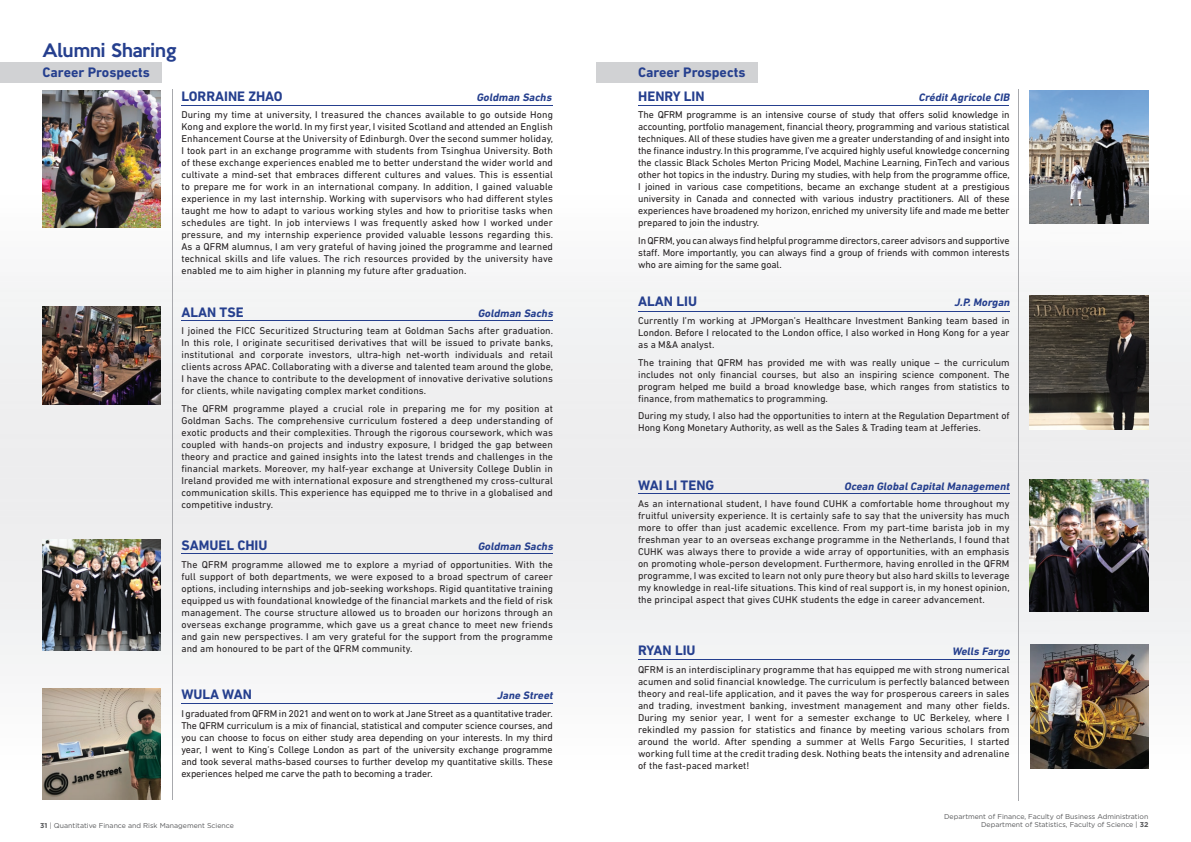
<style>
.page{position:relative;width:1191px;height:842px;background:#fff}
.page>*{position:absolute;margin:0;border:0;box-sizing:border-box;transform-origin:0 0}
.t1{font:500 17px "Keep Calm";color:#253f8e}
.t2{font:700 14px "DIN Next LT Pro";color:#253f8e}
.t3{font:italic 700 11px "DIN Next LT Pro";color:#253f8e}
.t4{font:10px/12px "DIN Next LT Pro";color:#231f20;text-align:justify}
.t5{font:7px/8.4px "Gotham";color:#57585a;text-align:right}
.s1{font-weight:700}
</style>
<div class="page">
<img style="left:0;top:62px;width:980px;height:738px">
<img style="left:1018px;top:737px;width:131px;height:64px">
<img style="left:980px;top:90px;width:70px;height:574px">
<img style="left:1121px;top:90px;width:70px;height:647px">
<div style="left:1050px;top:279px;width:71px;height:366px;background:#eeeeef"></div>
<hr style="left:172px;top:89px;width:1px;height:710px;background:#a8a9ad">
<hr style="left:638px;top:660px;width:371px;height:1px;background:#253f8e">
<img style="left:1030px;top:645px;width:118px;height:123px">
<img style="left:43px;top:90px;width:117px;height:137px">
<hr style="left:181px;top:703px;width:372px;height:1px;background:#253f8e">
<img style="left:43px;top:689px;width:118px;height:110px">
<div style="left:0;top:62px;width:162px;height:21px;background:#d1d2d4"></div>
<hr style="left:181px;top:105px;width:372px;height:1px;background:#253f8e">
<hr style="left:1018px;top:89px;width:1px;height:711px;background:#a8a9ad">
<hr style="left:638px;top:311px;width:371px;height:1px;background:#253f8e">
<img style="left:1030px;top:296px;width:118px;height:134px">
<hr style="left:638px;top:105px;width:370px;height:1px;background:#253f8e">
<img style="left:1030px;top:90px;width:118px;height:134px">
<hr style="left:638px;top:494px;width:371px;height:1px;background:#253f8e">
<img style="left:1030px;top:479px;width:118px;height:133px">
<div style="left:596px;top:62px;width:161px;height:21px;background:#d1d2d4"></div>
<hr style="left:181px;top:320px;width:372px;height:1px;background:#253f8e">
<img style="left:43px;top:306px;width:118px;height:99px">
<hr style="left:181px;top:554px;width:372px;height:1px;background:#253f8e">
<img style="left:43px;top:540px;width:118px;height:110px">
<h1 class="t1" style="left:43px;top:35px;width:135px">Alumni Sharing</h1>
<h2 class="t2" style="left:43px;top:64px;width:109px">Career Prospects</h2>
<h2 class="t2" style="left:181px;top:88px;width:103px">LORRAINE ZHAO</h2>
<p class="t3" style="left:476px;top:90px;width:79px">Goldman Sachs</p>
<p class="t4" style="left:181px;top:109px;width:373px">During my time at university, I treasured the chances available to go outside Hong Kong and explore the world. In my first year, I visited Scotland and attended an English Enhancement Course at the University of Edinburgh. Over the second summer holiday, I took part in an exchange programme with students from Tsinghua University. Both of these exchange experiences enabled me to better understand the wider world and cultivate a mind-set that embraces different cultures and values. This is essential to prepare me for work in an international company. In addition, I gained valuable experience in my last internship. Working with supervisors who had different styles taught me how to adapt to various working styles and how to prioritise tasks when schedules are tight. In job interviews I was frequently asked how I worked under pressure, and my internship experience provided valuable lessons regarding this.<br>As a QFRM alumnus, I am very grateful of having joined the programme and learned technical skills and life values. The rich resources provided by the university have enabled me to aim higher in planning my future after graduation.</p>
<h2 class="t2" style="left:181px;top:304px;width:64px">ALAN TSE</h2>
<p class="t3" style="left:478px;top:306px;width:79px">Goldman Sachs</p>
<p class="t4" style="left:181px;top:325px;width:373px">I joined the FICC Securitized Structuring team at Goldman Sachs after graduation.<br>In this role, I originate securitised derivatives that will be issued to private banks, institutional and corporate investors, ultra-high net-worth individuals and retail clients across APAC. Collaborating with a diverse and talented team around the globe, I have the chance to contribute to the development of innovative derivative solutions for clients, while navigating complex market conditions.</p>
<p class="t4" style="left:181px;top:402px;width:373px">The QFRM programme played a crucial role in preparing me for my position at Goldman Sachs. The comprehensive curriculum fostered a deep understanding of exotic products and their complexities. Through the rigorous coursework, which was coupled with hands-on projects and industry exposure, I bridged the gap between theory and practice and gained insights into the latest trends and challenges in the financial markets. Moreover, my half-year exchange at University College Dublin in Ireland provided me with international exposure and strengthened my cross-cultural communication skills. This experience has equipped me to thrive in a globalised and competitive industry.</p>
<h2 class="t2" style="left:181px;top:537px;width:88px">SAMUEL CHIU</h2>
<p class="t3" style="left:478px;top:540px;width:79px">Goldman Sachs</p>
<p class="t4" style="left:181px;top:558px;width:373px">The QFRM programme allowed me to explore a myriad of opportunities. With the full support of both departments, we were exposed to a broad spectrum of career options, including internships and job-seeking workshops. Rigid quantitative training equipped us with foundational knowledge of the financial markets and the field of risk management. The course structure allowed us to broaden our horizons through an overseas exchange programme, which gave us a great chance to meet new friends and gain new perspectives. I am very grateful for the support from the programme and am honoured to be part of the QFRM community.</p>
<h2 class="t2" style="left:181px;top:686px;width:72px">WULA WAN</h2>
<p class="t3" style="left:497px;top:689px;width:60px">Jane Street</p>
<p class="t4" style="left:181px;top:707px;width:373px">I graduated from QFRM in 2021 and went on to work at Jane Street as a quantitative trader.<br>The QFRM curriculum is a mix of financial, statistical and computer science courses, and you can choose to focus on either study area depending on your interests. In my third year, I went to King’s College London as part of the university exchange programme and took several maths-based courses to further develop my quantitative skills. These experiences helped me carve the path to becoming a trader.</p>
<p class="t5" style="left:40px;top:821px;width:195px"><span class="s1">31</span> | Quantitative Finance and Risk Management Science</p>
<h2 class="t2" style="left:638px;top:64px;width:109px">Career Prospects</h2>
<h2 class="t2" style="left:638px;top:88px;width:68px">HENRY LIN</h2>
<p class="t3" style="left:918px;top:90px;width:95px">CréditAgricole CIB</p>
<p class="t4" style="left:638px;top:109px;width:373px">The QFRM programme is an intensive course of study that offers solid knowledge in accounting, portfolio management, financial theory, programming and various statistical techniques. All of these studies have given me a greater understanding of and insight into the finance industry. In this programme, I’ve acquired highly useful knowledge concerning the classic Black Scholes Merton Pricing Model, Machine Learning, FinTech and various other hot topics in the industry. During my studies, with help from the programme office, I joined in various case competitions, became an exchange student at a prestigious university in Canada and connected with various industry practitioners. All of these experiences have broadened my horizon, enriched my university life and made me better prepared to join the industry.</p>
<p class="t4" style="left:638px;top:234px;width:373px">In QFRM, you can always find helpful programme directors, career advisors and supportive staff. More importantly, you can always find a group of friends with common interests who are aiming for the same goal.</p>
<h2 class="t2" style="left:638px;top:293px;width:60px">ALAN LIU</h2>
<p class="t3" style="left:954px;top:296px;width:59px">J.P.Morgan</p>
<p class="t4" style="left:638px;top:314px;width:373px">Currently I’m working at JPMorgan’s Healthcare Investment Banking team based in London. Before I relocated to the London office, I also worked in Hong Kong for a year as a M&amp;A analyst.</p>
<p class="t4" style="left:638px;top:356px;width:373px">The training that QFRM has provided me with was really unique – the curriculum includes not only financial courses, but also an inspiring science component. The program helped me build a broad knowledge base, which ranges from statistics to finance, from mathematics to programming.</p>
<p class="t4" style="left:638px;top:410px;width:373px">During my study, I also had the opportunities to intern at the Regulation Department of<br>Hong Kong Monetary Authority, as well as the Sales &amp; Trading team at Jefferies.</p>
<h2 class="t2" style="left:638px;top:477px;width:78px">WAI LI TENG</h2>
<p class="t3" style="left:844px;top:479px;width:169px">Ocean GlobalCapitalManagement</p>
<p class="t4" style="left:638px;top:498px;width:373px">As an international student, I have found CUHK a comfortable home throughout my fruitful university experience. It is certainly safe to say that the university has much more to offer than just academic excellence. From my part-time barista job in my freshman year to an overseas exchange programme in the Netherlands, I found that CUHK was always there to provide a wide array of opportunities, with an emphasis on promoting whole-person development. Furthermore, having enrolled in the QFRM programme, I was excited to learn not only pure theory but also hard skills to leverage my knowledge in real-life situations. This kind of real support is, in my honest opinion, the principal aspect that gives CUHK students the edge in career advancement.</p>
<h2 class="t2" style="left:638px;top:642px;width:59px">RYAN LIU</h2>
<p class="t3" style="left:952px;top:645px;width:61px">Wells Fargo</p>
<p class="t4" style="left:638px;top:664px;width:373px">QFRM is an interdisciplinary programme that has equipped me with strong numerical acumen and solid financial knowledge. The curriculum is perfectly balanced between theory and real-life application, and it paves the way for prosperous careers in sales and trading, investment banking, investment management and many other fields.<br>During my senior year, I went for a semester exchange to UC Berkeley, where I rekindled my passion for statistics and finance by meeting various scholars from around the world. After spending a summer at Wells Fargo Securities, I started working full time at the credit trading desk. Nothing beats the intensity and adrenaline of the fast-paced market!</p>
<p class="t5" style="left:944px;top:812px;width:206px">Department of Finance, Faculty of Business Administration<br>Department of Statistics, Faculty of Science | <span class="s1">32</span></p>
</div>
